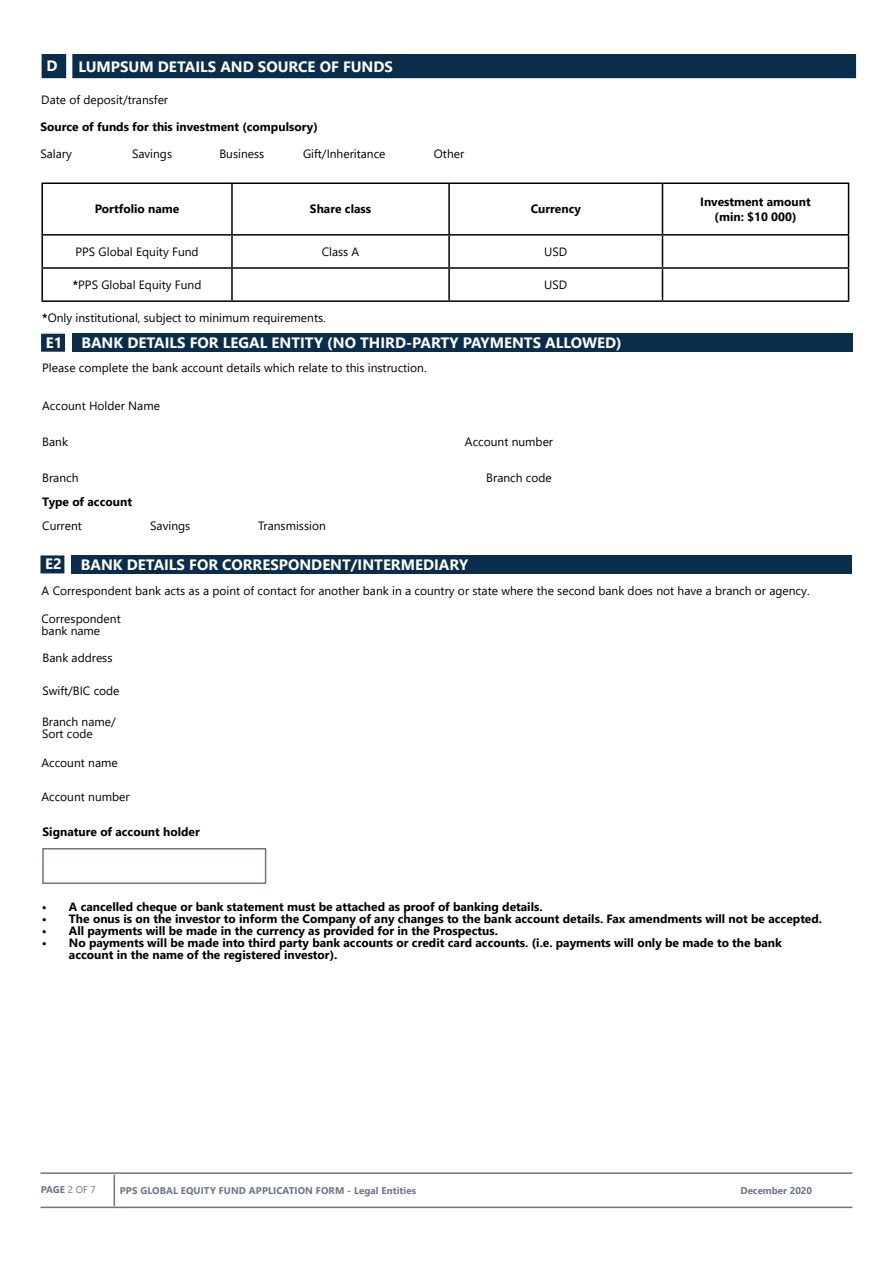
<style>
.page{position:relative;width:893px;height:1263px;background:#fff}
.page>*{position:absolute;margin:0;border:0;box-sizing:border-box;transform-origin:0 0}
.t1{font:700 15px "Segoe UI";color:#fff}
.t2{font:700 12px/12px "Segoe UI";color:#000}
.t3{font:12px/12px "Segoe UI";color:#000}
.t4{font:700 9.75px "Segoe UI";letter-spacing:.01em;color:#6c7589}
.s1{font-weight:700}
.s2{font-weight:400}
</style>
<div class="page">
<hr style="left:114px;top:1174px;width:1px;height:32px;background:#6c7589">
<hr style="left:40px;top:1206px;width:812px;height:2px;background:#6c7589">
<hr style="left:40px;top:1172px;width:812px;height:2px;background:#6c7589">
<div style="left:42px;top:54px;width:24px;height:24px;background:#092d4b"></div>
<div style="left:73px;top:55px;width:782px;height:22px;background:#092d4b"></div>
<div style="left:72px;top:54px;width:784px;height:24px;border:2px solid #092d4b"></div>
<div style="left:41px;top:334px;width:24px;height:18px;background:#092d4b;border:2px solid #092d4b"></div>
<div style="left:72px;top:334px;width:780px;height:18px;background:#092d4b"></div>
<div style="left:40px;top:555px;width:24px;height:18px;background:#092d4b;border:2px solid #092d4b"></div>
<div style="left:72px;top:555px;width:780px;height:18px;background:#092d4b"></div>
<div style="left:42px;top:848px;width:224px;height:36px;border:2px solid #6c7589"></div>
<hr style="left:41px;top:182px;width:191px;height:2px;background:#000">
<hr style="left:41px;top:184px;width:2px;height:50px;background:#000">
<hr style="left:232px;top:182px;width:217px;height:2px;background:#000">
<hr style="left:231px;top:184px;width:2px;height:50px;background:#000">
<hr style="left:449px;top:182px;width:213px;height:2px;background:#000">
<hr style="left:448px;top:184px;width:2px;height:50px;background:#000">
<hr style="left:662px;top:182px;width:187px;height:2px;background:#000">
<hr style="left:662px;top:184px;width:1px;height:50px;background:#000">
<hr style="left:848px;top:184px;width:1px;height:50px;background:#000">
<hr style="left:41px;top:234px;width:191px;height:2px;background:#000">
<hr style="left:41px;top:236px;width:2px;height:31px;background:#000">
<hr style="left:232px;top:234px;width:217px;height:2px;background:#000">
<hr style="left:231px;top:236px;width:2px;height:31px;background:#000">
<hr style="left:449px;top:234px;width:213px;height:2px;background:#000">
<hr style="left:448px;top:236px;width:2px;height:31px;background:#000">
<hr style="left:662px;top:234px;width:187px;height:2px;background:#000">
<hr style="left:662px;top:236px;width:1px;height:31px;background:#000">
<hr style="left:848px;top:236px;width:1px;height:31px;background:#000">
<hr style="left:41px;top:267px;width:191px;height:2px;background:#000">
<hr style="left:41px;top:269px;width:2px;height:31px;background:#000">
<hr style="left:232px;top:267px;width:217px;height:2px;background:#000">
<hr style="left:231px;top:269px;width:2px;height:31px;background:#000">
<hr style="left:449px;top:267px;width:213px;height:2px;background:#000">
<hr style="left:448px;top:269px;width:2px;height:31px;background:#000">
<hr style="left:662px;top:267px;width:187px;height:2px;background:#000">
<hr style="left:662px;top:269px;width:1px;height:31px;background:#000">
<hr style="left:848px;top:269px;width:1px;height:31px;background:#000">
<hr style="left:41px;top:300px;width:191px;height:2px;background:#000">
<hr style="left:232px;top:300px;width:217px;height:2px;background:#000">
<hr style="left:449px;top:300px;width:213px;height:2px;background:#000">
<hr style="left:662px;top:300px;width:187px;height:2px;background:#000">
<p class="t1" style="left:46px;top:51px;width:13px">D</p>
<p class="t1" style="left:78px;top:53px;width:316px">LUMPSUM DETAILS AND SOURCE OF FUNDS</p>
<p class="t3" style="left:41px;top:92px;width:128px">Date of deposit/transfer</p>
<p class="t2" style="left:40px;top:120px;width:279px">Source of funds for this investment (compulsory)</p>
<p class="t3" style="left:40px;top:147px;width:33px">Salary</p>
<p class="t3" style="left:132px;top:147px;width:42px">Savings</p>
<p class="t3" style="left:219px;top:147px;width:46px">Business</p>
<p class="t3" style="left:303px;top:147px;width:84px">Gift/Inheritance</p>
<p class="t3" style="left:434px;top:147px;width:32px">Other</p>
<p class="t2" style="left:95px;top:202px;width:86px">Portfolio name</p>
<p class="t2" style="left:310px;top:202px;width:63px">Share class</p>
<p class="t2" style="left:531px;top:202px;width:52px">Currency</p>
<p class="t2" style="left:700px;top:194px;width:112px;line-height:14.4px;text-align:center">Investment amount (min: $10 000)</p>
<p class="t3" style="left:76px;top:244px;width:125px">PPS Global Equity Fund</p>
<p class="t3" style="left:322px;top:244px;width:39px">Class A</p>
<p class="t3" style="left:544px;top:244px;width:25px">USD</p>
<p class="t3" style="left:73px;top:278px;width:130px"><span class="s1">*</span>PPS Global Equity Fund</p>
<p class="t3" style="left:544px;top:278px;width:25px">USD</p>
<p class="t3" style="left:42px;top:311px;width:285px"><span class="s1">*</span>Only institutional, subject to minimum requirements.</p>
<p class="t1" style="left:46px;top:328px;width:18px">E1</p>
<p class="t1" style="left:81px;top:329px;width:542px">BANK DETAILS FOR LEGAL ENTITY (NO THIRD-PARTY PAYMENTS ALLOWED)</p>
<p class="t3" style="left:42px;top:361px;width:386px">Please complete the bank account details which relate to this instruction.</p>
<p class="t3" style="left:42px;top:398px;width:119px">Account Holder Name</p>
<p class="t3" style="left:42px;top:434px;width:27px">Bank</p>
<p class="t3" style="left:465px;top:434px;width:90px">Account number</p>
<p class="t3" style="left:42px;top:470px;width:38px">Branch</p>
<p class="t3" style="left:486px;top:470px;width:67px">Branch code</p>
<p class="t2" style="left:42px;top:495px;width:91px">Type of account</p>
<p class="t3" style="left:42px;top:519px;width:41px">Current</p>
<p class="t3" style="left:150px;top:519px;width:42px">Savings</p>
<p class="t3" style="left:258px;top:519px;width:69px">Transmission</p>
<p class="t1" style="left:45px;top:550px;width:18px">E2</p>
<p class="t1" style="left:81px;top:551px;width:389px">BANK DETAILS FOR CORRESPONDENT/INTERMEDIARY</p>
<p class="t3" style="left:42px;top:584px;width:769px">A Correspondent bank acts as a point of contact for another bank in a country or state where the second bank does not have a branch or agency.</p>
<p class="t3" style="left:42px;top:612px;width:81px">Correspondent</p>
<p class="t3" style="left:42px;top:624px;width:60px">bank name</p>
<p class="t3" style="left:43px;top:651px;width:71px">Bank address</p>
<p class="t3" style="left:43px;top:683px;width:78px">Swift/BIC code</p>
<p class="t3" style="left:42px;top:714px;width:75px">Branch name/<br>Sort code</p>
<p class="t3" style="left:41px;top:755px;width:78px">Account name</p>
<p class="t3" style="left:41px;top:790px;width:90px">Account number</p>
<p class="t2" style="left:43px;top:825px;width:159px">Signature of account holder</p>
<p class="t2" style="left:42px;top:900px;width:502px">• A cancelled cheque or bank statement must be attached as proof of banking details.</p>
<p class="t2" style="left:42px;top:912px;width:782px">• The onus is on the investor to inform the Company of any changes to the bank account details. Fax amendments will not be accepted.</p>
<p class="t2" style="left:42px;top:924px;width:458px">• All payments will be made in the currency as provided for in the Prospectus.</p>
<p class="t2" style="left:69px;top:936px;width:714px;text-indent:-27px">• No payments will be made into third party bank accounts or credit card accounts. (i.e. payments will only be made to the bank account in the name of the registered investor).</p>
<p class="t4" style="left:41px;top:1180px;width:56px">PAGE <span class="s2">2 OF 7</span></p>
<p class="t4" style="left:120px;top:1181px;width:298px">PPS GLOBAL EQUITY FUND APPLICATION FORM - Legal Entities</p>
<p class="t4" style="left:740px;top:1181px;width:73px">December 2020</p>
</div>
